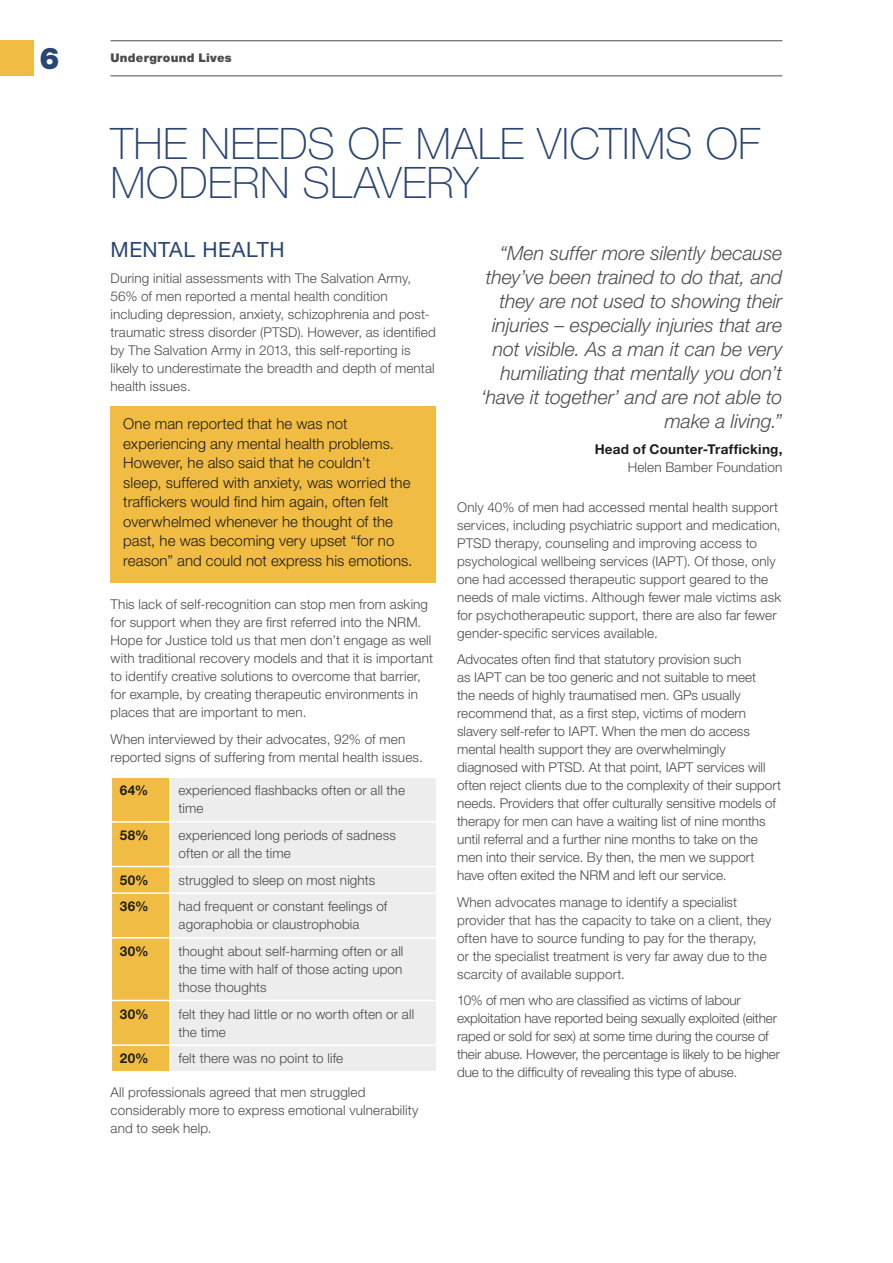
<style>
.page{position:relative;width:893px;height:1263px;background:#fff}
.page>*{position:absolute;margin:0;border:0;box-sizing:border-box;transform-origin:0 0}
.t1{font:100 43.5px/39px "Helvetica Neue LT Std";letter-spacing:.01em;color:#2a4571}
.t2{font:900 30px "Helvetica Neue LT Std";color:#2a4571}
.t3{font:21px "Helvetica Neue LT Std";letter-spacing:.025em;color:#2a4571}
.t4{font:italic 300 19.5px/24px "Helvetica Neue LT Std";letter-spacing:-.005em;color:#4b4b4a;text-align:right}
.t5{font:300 15px/19.5px "Helvetica Neue LT Std";letter-spacing:.005em;color:#1d1d1b}
.t6{font:300 13.5px/18px "Helvetica Neue LT Std";letter-spacing:.01em;color:#4b4b4a}
.t7{font:300 13.5px/18px "Helvetica Neue LT Std";letter-spacing:-.01em;color:#4b4b4a}
.t8{font:700 13.5px "Helvetica Neue LT Std";letter-spacing:.02em;color:#1d1d1b}
.t9{font:900 12px "Helvetica Neue LT Std";letter-spacing:.02em;color:#4b4b4a}
</style>
<div class="page">
<div style="left:111px;top:406px;width:325px;height:177px;background:#f1bc43"></div>
<div style="left:171px;top:778px;width:265px;height:293px;background:#ededed"></div>
<hr style="left:170px;top:821px;width:267px;height:2px;background:#fff">
<hr style="left:170px;top:866px;width:267px;height:1px;background:#fff">
<hr style="left:170px;top:892px;width:267px;height:2px;background:#fff">
<hr style="left:170px;top:937px;width:267px;height:1px;background:#fff">
<hr style="left:170px;top:1000px;width:267px;height:1px;background:#fff">
<svg style="left:111px;top:778px;width:59px;height:293px;background:#f1bf4c"></svg>
<hr style="left:170px;top:1044px;width:267px;height:2px;background:#fff">
<hr style="left:169px;top:1046px;width:2px;height:25px;background:#fff">
<hr style="left:111px;top:778px;width:1px;height:43px;background:#fff">
<hr style="left:169px;top:778px;width:2px;height:43px;background:#fff">
<hr style="left:111px;top:821px;width:59px;height:2px;background:#fff">
<div style="left:0;top:40px;width:34px;height:35px;background:#f1bc43"></div>
<hr style="left:111px;top:41px;width:671px;height:1px;background:#4b4b4a">
<hr style="left:111px;top:76px;width:671px;height:1px;background:#4b4b4a">
<h2 class="t2" style="left:39px;top:40px;width:22px">6</h2>
<p class="t9" style="left:111px;top:51px;width:123px">Underground Lives</p>
<h1 class="t1" style="left:111px;top:124px;width:651px">THE NEEDS OF MALE VICTIMS OF<br>MODERN SLAVERY</h1>
<h3 class="t3" style="left:111px;top:237px;width:175px">MENTAL HEALTH</h3>
<p class="t6" style="left:111px;top:269px;width:327px">During initial assessments with The Salvation Army, 56% of men reported a mental health condition including depression, anxiety, schizophrenia and post&shy;traumatic stress disorder (PTSD). However, as identified by The Salvation Army in 2013, this self-reporting is likely to underestimate the breadth and depth of mental health issues.</p>
<p class="t5" style="left:123px;top:414px;width:291px">One man reported that he was not experiencing any mental health problems.<br>However, he also said that he couldn’t sleep, suffered with anxiety, was worried the traffickers would find him again, often felt overwhelmed whenever he thought of the past, he was becoming very upset “for no reason” and could not express his emotions.</p>
<p class="t6" style="left:111px;top:595px;width:324px">This lack of self-recognition can stop men from asking for support when they are first referred into the NRM.<br>Hope for Justice told us that men don’t engage as well with traditional recovery models and that it is important to identify creative solutions to overcome that barrier, for example, by creating therapeutic environments in places that are important to men.</p>
<p class="t6" style="left:111px;top:730px;width:314px">When interviewed by their advocates, 92% of men reported signs of suffering from mental health issues.</p>
<p class="t8" style="left:120px;top:782px;width:30px">64%</p>
<p class="t6" style="left:179px;top:781px;width:228px">experienced flashbacks often or all the time</p>
<p class="t8" style="left:120px;top:827px;width:30px">58%</p>
<p class="t6" style="left:179px;top:826px;width:219px">experienced long periods of sadness often or all the time</p>
<p class="t8" style="left:120px;top:871px;width:30px">50%</p>
<p class="t6" style="left:179px;top:870px;width:198px">struggled to sleep on most nights</p>
<p class="t8" style="left:120px;top:898px;width:30px">36%</p>
<p class="t6" style="left:179px;top:897px;width:210px">had frequent or constant feelings of agoraphobia or claustrophobia</p>
<p class="t8" style="left:120px;top:943px;width:30px">30%</p>
<p class="t6" style="left:179px;top:942px;width:226px;text-align:justify">thought about self-harming often or all the time with half of those acting upon those thoughts</p>
<p class="t8" style="left:120px;top:1005px;width:30px">30%</p>
<p class="t6" style="left:179px;top:1004px;width:237px">felt they had little or no worth often or all the time</p>
<p class="t8" style="left:120px;top:1050px;width:30px">20%</p>
<p class="t6" style="left:179px;top:1049px;width:166px">felt there was no point to life</p>
<p class="t6" style="left:111px;top:1083px;width:309px">All professionals agreed that men struggled considerably more to express emotional vulnerability and to seek help.</p>
<p class="t4" style="left:481px;top:241px;width:303px">“Men suffer more silently because they’ve been trained to do that, and they are not used to showing their injuries – especially injuries that are not visible. As a man it can be very humiliating that mentally you don’t ‘have it together’ and are not able to make a living.”</p>
<p class="t8" style="left:595px;top:441px;width:189px">Head of Counter-Trafficking,</p>
<p class="t6" style="left:628px;top:458px;width:156px">Helen Bamber Foundation</p>
<p class="t6" style="left:457px;top:498px;width:325px">Only 40% of men had accessed mental health support services, including psychiatric support and medication, PTSD therapy, counseling and improving access to psychological wellbeing services (IAPT). Of those, only one had accessed therapeutic support geared to the needs of male victims. Although fewer male victims ask for psychotherapeutic support, there are also far fewer gender-specific services available.</p>
<p class="t6" style="left:457px;top:650px;width:325px">Advocates often find that statutory provision such<br>as IAPT can be too generic and not suitable to meet<br>the needs of highly traumatised men. GPs usually recommend that, as a first step, victims of modern slavery self-refer to IAPT. When the men do access mental health support they are overwhelmingly diagnosed with PTSD. At that point, IAPT services will often reject clients due to the complexity of their support needs. Providers that offer culturally sensitive models of therapy for men can have a waiting list of nine months until referral and a further nine months to take on the men into their service. By then, the men we support have often exited the NRM and left our service.</p>
<p class="t6" style="left:457px;top:892px;width:316px">When advocates manage to identify a specialist provider that has the capacity to take on a client, they often have to source funding to pay for the therapy, or the specialist treatment is very far away due to the scarcity of available support.</p>
<p class="t7" style="left:457px;top:991px;width:324px">10% of men who are classified as victims of labour exploitation have reported being sexually exploited (either raped or sold for sex) at some time during the course of their abuse. However, the percentage is likely to be higher due to the difficulty of revealing this type of abuse.</p>
</div>
